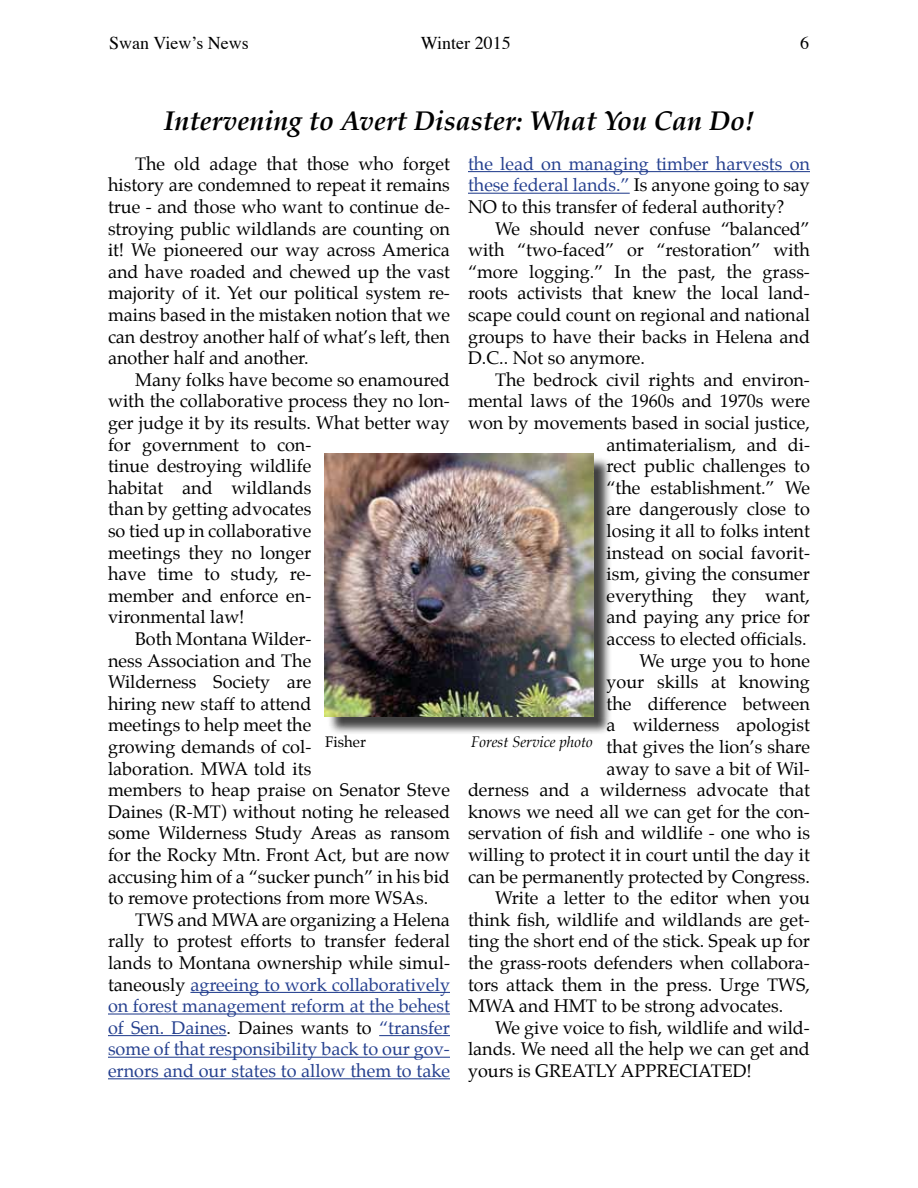
<style>
.page{position:relative;width:918px;height:1188px;background:#fff}
.page>*{position:absolute;margin:0;border:0;box-sizing:border-box;transform-origin:0 0}
.t1{font:italic 700 27px "Palatino";color:#000}
.t2{font:18px/21.6px "Palatino";color:#000;text-align:justify}
.t3{font:18px "Palatino";color:#25408f}
.t4{font:18px "Times";color:#000}
.t5{font:italic 15px "Palatino";color:#000}
.t6{font:15px "Palatino";color:#000}
.s1{color:#000}
.s2{color:#25408f}
</style>
<div class="page">
<hr style="left:190px;top:992px;width:260px;height:1px;background:#25408f">
<hr style="left:108px;top:1013px;width:342px;height:2px;background:#25408f">
<hr style="left:108px;top:1035px;width:119px;height:1px;background:#25408f">
<hr style="left:379px;top:1035px;width:71px;height:1px;background:#25408f">
<hr style="left:108px;top:1057px;width:342px;height:1px;background:#25408f">
<hr style="left:108px;top:1078px;width:342px;height:1px;background:#25408f">
<div style="left:327px;top:456px;width:285px;height:279px;background:#000;opacity:.75"></div>
<img style="left:325px;top:454px;width:268px;height:262px">
<hr style="left:468px;top:171px;width:342px;height:1px;background:#25408f">
<hr style="left:468px;top:193px;width:162px;height:1px;background:#25408f">
<p class="t4" style="left:109px;top:26px;width:141px">Swan View’s News</p>
<p class="t4" style="left:421px;top:26px;width:91px">Winter 2015</p>
<p class="t4" style="left:800px;top:26px;width:10px">6</p>
<h1 class="t1" style="left:164px;top:99px;width:592px">Intervening to Avert Disaster: What You Can Do!</h1>
<p class="t2" style="left:108px;top:153px;width:344px;text-indent:27px">The old adage that those who forget history are condemned to repeat it remains true - and those who want to continue de&shy;stroying public wildlands are counting on it! We pioneered our way across America and have roaded and chewed up the vast majority of it. Yet our political system re&shy;mains based in the mistaken notion that we can destroy another half of what’s left, then another half and another.</p>
<p class="t2" style="left:135px;top:369px;width:316px">Many folks have become so enamoured</p>
<p class="t2" style="left:108px;top:390px;width:343px">with the collaborative process they no lon-</p>
<p class="t2" style="left:108px;top:412px;width:343px">ger judge it by its results. What better way</p>
<p class="t2" style="left:108px;top:434px;width:205px">for government to con-</p>
<p class="t2" style="left:108px;top:455px;width:205px">tinue destroying wildlife</p>
<p class="t2" style="left:108px;top:477px;width:205px">habitat and wildlands</p>
<p class="t2" style="left:108px;top:498px;width:205px">than by getting advocates</p>
<p class="t2" style="left:108px;top:520px;width:205px">so tied up in collaborative</p>
<p class="t2" style="left:108px;top:542px;width:205px">meetings they no longer</p>
<p class="t2" style="left:108px;top:563px;width:205px">have time to study, re-</p>
<p class="t2" style="left:108px;top:585px;width:205px">member and enforce en-</p>
<p class="t2" style="left:108px;top:606px;width:138px">vironmental law!</p>
<p class="t2" style="left:135px;top:628px;width:178px">Both Montana Wilder-</p>
<p class="t2" style="left:108px;top:650px;width:205px">ness Association and The</p>
<p class="t2" style="left:108px;top:671px;width:205px">Wilderness Society are</p>
<p class="t2" style="left:108px;top:693px;width:205px">hiring new staff to attend</p>
<p class="t2" style="left:108px;top:714px;width:205px">meetings to help meet the</p>
<p class="t2" style="left:108px;top:736px;width:205px">growing demands of col-</p>
<p class="t2" style="left:108px;top:758px;width:205px">laboration. MWA told its</p>
<p class="t2" style="left:108px;top:779px;width:343px">members to heap praise on Senator Steve</p>
<p class="t2" style="left:108px;top:801px;width:344px">Daines (R-MT) without noting he released</p>
<p class="t2" style="left:108px;top:822px;width:343px">some Wilderness Study Areas as ransom</p>
<p class="t2" style="left:108px;top:844px;width:343px">for the Rocky Mtn. Front Act, but are now</p>
<p class="t2" style="left:108px;top:866px;width:343px">accusing him of a “sucker punch” in his bid</p>
<p class="t2" style="left:108px;top:887px;width:322px">to remove protections from more WSAs.</p>
<p class="t2" style="left:135px;top:909px;width:316px">TWS and MWA are organizing a Helena</p>
<p class="t2" style="left:108px;top:930px;width:344px">rally to protest efforts to transfer federal</p>
<p class="t2" style="left:108px;top:952px;width:344px">lands to Montana ownership while simul-</p>
<p class="t3" style="left:108px;top:969px;width:344px"><span class="s1">taneously</span> agreeing to work collaboratively</p>
<p class="t3" style="left:108px;top:991px;width:344px">on forest management reform at the behest</p>
<p class="t3" style="left:108px;top:1013px;width:343px">of Sen. Daines<span class="s1">. Daines wants to</span> “transfer</p>
<p class="t3" style="left:108px;top:1034px;width:343px">some of that responsibility back to our gov-</p>
<p class="t3" style="left:108px;top:1056px;width:344px">ernors and our states to allow them to take</p>
<p class="t2" style="left:468px;top:153px;width:343px"><span class="s2">the lead on managing timber harvests on these federal lands.”</span> Is anyone going to say NO to this transfer of federal authority?</p>
<p class="t2" style="left:468px;top:218px;width:344px;text-indent:27px">We should never confuse “balanced” with “two-faced” or “restoration” with “more logging.” In the past, the grass&shy;roots activists that knew the local land&shy;scape could count on regional and national groups to have their backs in Helena and D.C.. Not so anymore.</p>
<p class="t2" style="left:495px;top:369px;width:316px">The bedrock civil rights and environ-</p>
<p class="t2" style="left:468px;top:390px;width:343px">mental laws of the 1960s and 1970s were</p>
<p class="t2" style="left:468px;top:412px;width:343px">won by movements based in social justice,</p>
<p class="t2" style="left:607px;top:434px;width:205px">antimaterialism, and di-</p>
<p class="t2" style="left:607px;top:455px;width:205px">rect public challenges to</p>
<p class="t2" style="left:607px;top:477px;width:205px">“the establishment.” We</p>
<p class="t2" style="left:607px;top:498px;width:205px">are dangerously close to</p>
<p class="t2" style="left:607px;top:520px;width:205px">losing it all to folks intent</p>
<p class="t2" style="left:607px;top:542px;width:205px">instead on social favorit-</p>
<p class="t2" style="left:607px;top:563px;width:205px">ism, giving the consumer</p>
<p class="t2" style="left:607px;top:585px;width:205px">everything they want,</p>
<p class="t2" style="left:607px;top:606px;width:205px">and paying any price for</p>
<p class="t2" style="left:607px;top:628px;width:202px">access to elected officials.</p>
<p class="t2" style="left:640px;top:650px;width:172px">We urge you to hone</p>
<p class="t2" style="left:607px;top:671px;width:205px">your skills at knowing</p>
<p class="t2" style="left:607px;top:693px;width:205px">the difference between</p>
<p class="t2" style="left:607px;top:714px;width:205px">a wilderness apologist</p>
<p class="t2" style="left:607px;top:736px;width:205px">that gives the lion’s share</p>
<p class="t2" style="left:607px;top:758px;width:205px">away to save a bit of Wil-</p>
<p class="t2" style="left:468px;top:779px;width:343px">derness and a wilderness advocate that</p>
<p class="t2" style="left:468px;top:801px;width:343px">knows we need all we can get for the con-</p>
<p class="t2" style="left:468px;top:822px;width:344px">servation of fish and wildlife - one who is</p>
<p class="t2" style="left:468px;top:844px;width:343px">willing to protect it in court until the day it</p>
<p class="t2" style="left:468px;top:866px;width:343px">can be permanently protected by Congress.</p>
<p class="t2" style="left:495px;top:887px;width:317px">Write a letter to the editor when you</p>
<p class="t2" style="left:468px;top:909px;width:343px">think fish, wildlife and wildlands are get-</p>
<p class="t2" style="left:468px;top:930px;width:343px">ting the short end of the stick. Speak up for</p>
<p class="t2" style="left:468px;top:952px;width:343px">the grass-roots defenders when collabora-</p>
<p class="t2" style="left:468px;top:974px;width:344px">tors attack them in the press. Urge TWS,</p>
<p class="t2" style="left:468px;top:995px;width:317px">MWA and HMT to be strong advocates.</p>
<p class="t2" style="left:495px;top:1017px;width:316px">We give voice to fish, wildlife and wild-</p>
<p class="t2" style="left:468px;top:1038px;width:343px">lands. We need all the help we can get and</p>
<p class="t2" style="left:468px;top:1060px;width:285px">yours is GREATLY APPRECIATED!</p>
<p class="t6" style="left:325px;top:729px;width:42px">Fisher</p>
<p class="t5" style="left:471px;top:729px;width:123px">Forest Service photo</p>
</div>
